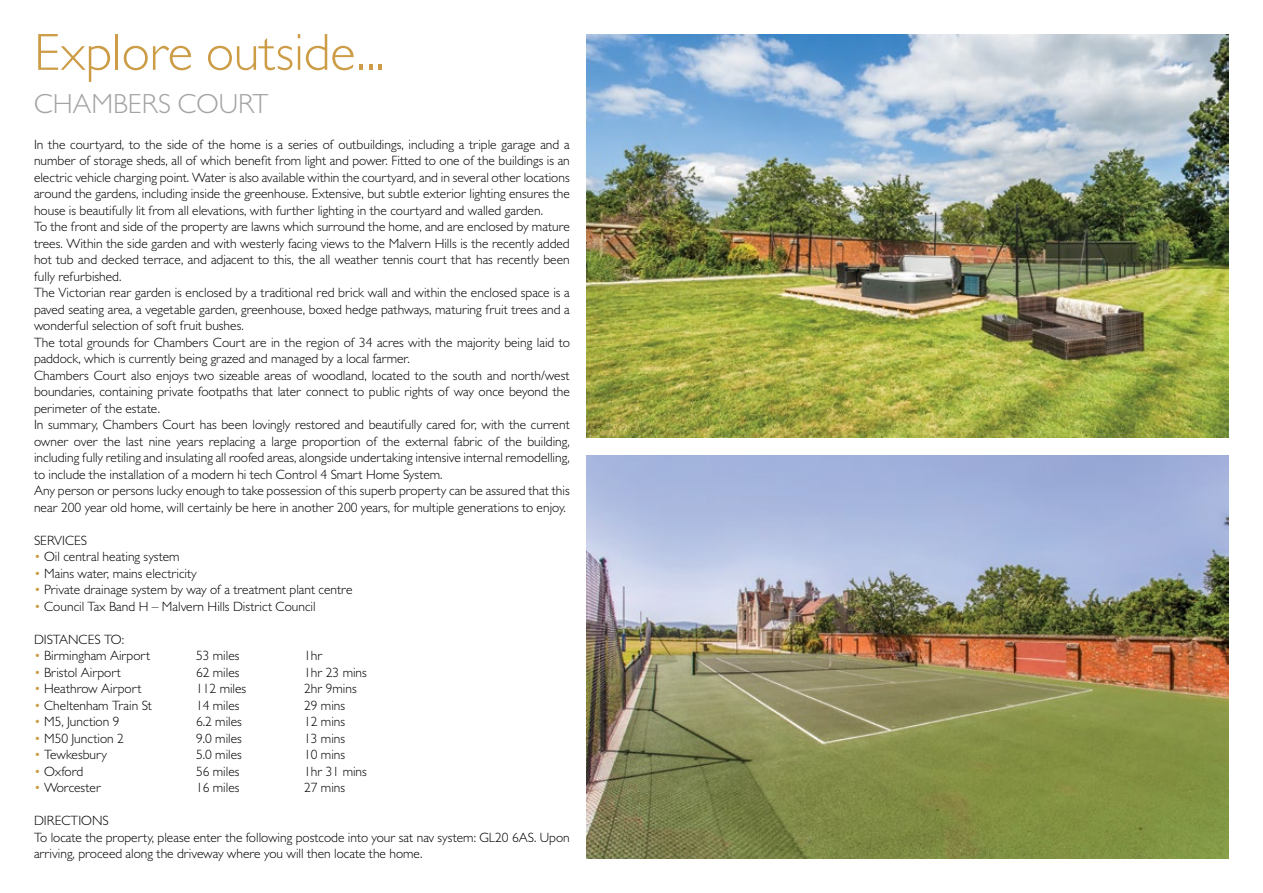
<style>
.page{position:relative;width:1263px;height:893px;background:#fff}
.page>*{position:absolute;margin:0;border:0;box-sizing:border-box;transform-origin:0 0}
.t1{font:300 52.5px "Gill Sans";color:#cc9d46}
.t2{font:300 27.75px "Gill Sans";color:#a2a4a2}
.t3{font:300 13.5px/16.5px "Gill Sans";color:#000}
.s1{color:#cc9d46}
</style>
<div class="page">
<img style="left:587px;top:34px;width:642px;height:404px">
<img style="left:587px;top:455px;width:642px;height:404px">
<h1 class="t1" style="left:34px;top:21px;width:352px">Explore outside...</h1>
<h2 class="t2" style="left:34px;top:87px;width:236px">CHAMBERS COURT</h2>
<p class="t3" style="left:34px;top:136px;width:537px">In the courtyard, to the side of the home is a series of outbuildings, including a triple garage and a number of storage sheds, all of which benefit from light and power. Fitted to one of the buildings is an electric vehicle charging point. Water is also available within the courtyard, and in several other locations around the gardens, including inside the greenhouse. Extensive, but subtle exterior lighting ensures the house is beautifully lit from all elevations, with further lighting in the courtyard and walled garden.<br>To the front and side of the property are lawns which surround the home, and are enclosed by mature trees. Within the side garden and with westerly facing views to the Malvern Hills is the recently added hot tub and decked terrace, and adjacent to this, the all weather tennis court that has recently been fully refurbished.<br>The Victorian rear garden is enclosed by a traditional red brick wall and within the enclosed space is a paved seating area, a vegetable garden, greenhouse, boxed hedge pathways, maturing fruit trees and a wonderful selection of soft fruit bushes.<br>The total grounds for Chambers Court are in the region of 34 acres with the majority being laid to paddock, which is currently being grazed and managed by a local farmer.<br>Chambers Court also enjoys two sizeable areas of woodland, located to the south and north/west boundaries, containing private footpaths that later connect to public rights of way once beyond the perimeter of the estate.<br>In summary, Chambers Court has been lovingly restored and beautifully cared for, with the current owner over the last nine years replacing a large proportion of the external fabric of the building, including fully retiling and insulating all roofed areas, alongside undertaking intensive internal remodelling, to include the installation of a modern hi tech Control 4 Smart Home System.<br>Any person or persons lucky enough to take possession of this superb property can be assured that this near 200 year old home, will certainly be here in another 200 years, for multiple generations to enjoy.</p>
<p class="t3" style="left:34px;top:532px;width:55px">SERVICES</p>
<p class="t3" style="left:34px;top:548px;width:147px"><span class="s1">•</span> Oil central heating system</p>
<p class="t3" style="left:34px;top:565px;width:164px"><span class="s1">•</span> Mains water, mains electricity</p>
<p class="t3" style="left:34px;top:581px;width:320px"><span class="s1">•</span> Private drainage system by way of a treatment plant centre</p>
<p class="t3" style="left:34px;top:598px;width:283px"><span class="s1">•</span> Council Tax Band H – Malvern Hills District Council</p>
<p class="t3" style="left:34px;top:631px;width:92px">DISTANCES TO:</p>
<p class="t3" style="left:34px;top:647px;width:118px"><span class="s1">•</span> Birmingham Airport</p>
<p class="t3" style="left:196px;top:647px;width:45px">53 miles</p>
<p class="t3" style="left:304px;top:647px;width:20px">1hr</p>
<p class="t3" style="left:34px;top:664px;width:89px"><span class="s1">•</span> Bristol Airport</p>
<p class="t3" style="left:196px;top:664px;width:45px">62 miles</p>
<p class="t3" style="left:304px;top:664px;width:64px">1hr 23 mins</p>
<p class="t3" style="left:34px;top:680px;width:109px"><span class="s1">•</span> Heathrow Airport</p>
<p class="t3" style="left:196px;top:680px;width:52px">112 miles</p>
<p class="t3" style="left:304px;top:680px;width:54px">2hr 9mins</p>
<p class="t3" style="left:34px;top:697px;width:119px"><span class="s1">•</span> Cheltenham Train St</p>
<p class="t3" style="left:196px;top:697px;width:45px">14 miles</p>
<p class="t3" style="left:304px;top:697px;width:43px">29 mins</p>
<p class="t3" style="left:34px;top:713px;width:87px"><span class="s1">•</span> M5, Junction 9</p>
<p class="t3" style="left:196px;top:713px;width:47px">6.2 miles</p>
<p class="t3" style="left:304px;top:713px;width:43px">12 mins</p>
<p class="t3" style="left:34px;top:730px;width:91px"><span class="s1">•</span> M50 Junction 2</p>
<p class="t3" style="left:196px;top:730px;width:47px">9.0 miles</p>
<p class="t3" style="left:304px;top:730px;width:43px">13 mins</p>
<p class="t3" style="left:34px;top:746px;width:75px"><span class="s1">•</span> Tewkesbury</p>
<p class="t3" style="left:196px;top:746px;width:47px">5.0 miles</p>
<p class="t3" style="left:304px;top:746px;width:43px">10 mins</p>
<p class="t3" style="left:34px;top:763px;width:51px"><span class="s1">•</span> Oxford</p>
<p class="t3" style="left:196px;top:763px;width:45px">56 miles</p>
<p class="t3" style="left:304px;top:763px;width:64px">1hr 31 mins</p>
<p class="t3" style="left:34px;top:779px;width:69px"><span class="s1">•</span> Worcester</p>
<p class="t3" style="left:196px;top:779px;width:45px">16 miles</p>
<p class="t3" style="left:304px;top:779px;width:43px">27 mins</p>
<p class="t3" style="left:34px;top:812px;width:537px">DIRECTIONS<br>To locate the property, please enter the following postcode into your sat nav system: GL20 6AS. Upon arriving, proceed along the driveway where you will then locate the home.</p>
</div>
